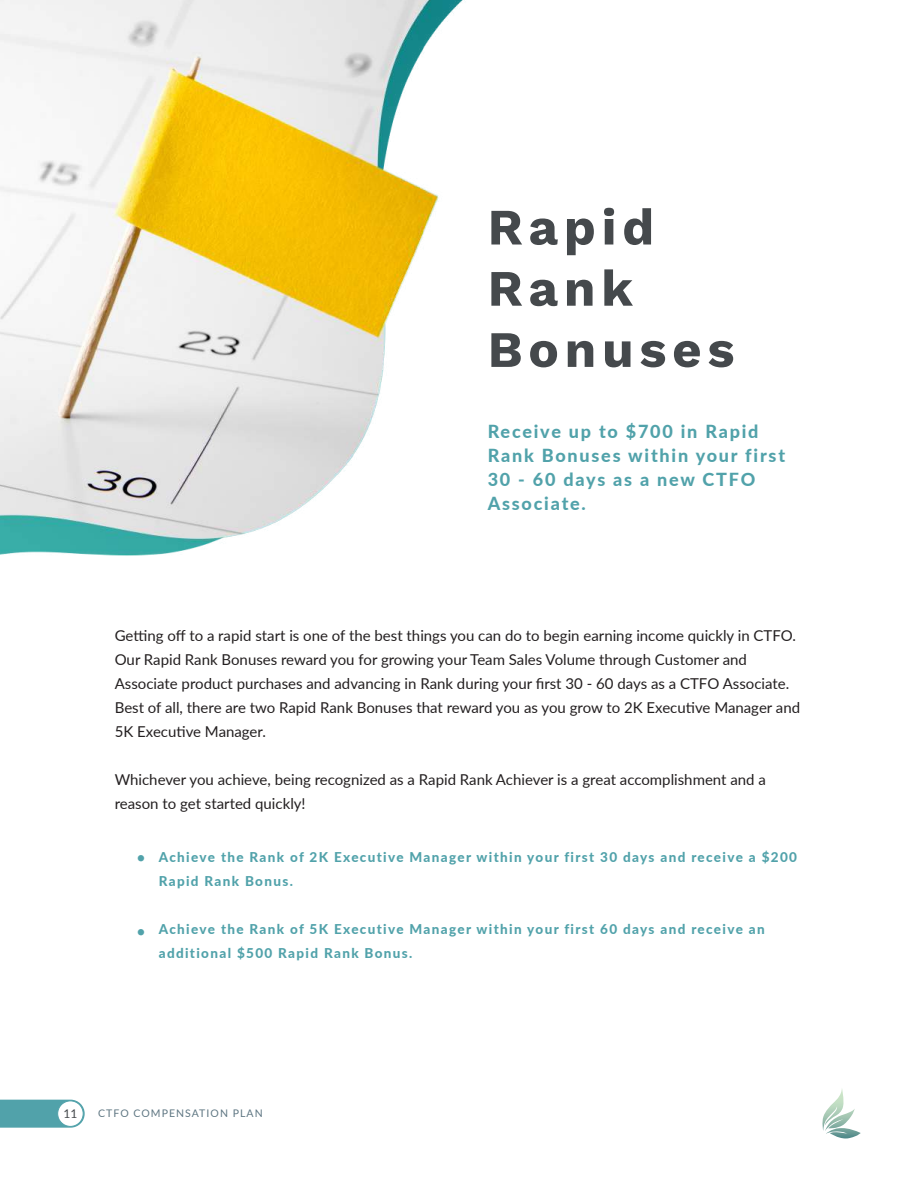
<style>
.page{position:relative;width:918px;height:1188px;background:#fff}
.page>*{position:absolute;margin:0;border:0;box-sizing:border-box;transform-origin:0 0}
.t1{font:51px/61.2px "Work Sans";letter-spacing:.115em;color:#45494c}
.t2{font:800 18px/24px "Lato";letter-spacing:.1em;color:#51a2aa}
.t3{font:15px/24px "Lato";color:#231f20}
.t4{font:800 13.5px/24px "Lato";letter-spacing:.1em;color:#51a2aa}
.t5{font:12px "Lato";color:#45494c}
.t6{font:10.5px "Lato";letter-spacing:.1em;color:#5e7682}
</style>
<div class="page">
<img style="left:0;top:0;width:850px;height:1139px">
<svg style="left:0;top:1100px;width:85px;height:28px;background:#5ca8af"></svg>
<div style="left:58px;top:1101px;width:25px;height:25px;background:#fff;border-radius:50%"></div>
<div style="left:57px;top:1101px;width:27px;height:26px;border:1px solid #51a2aa;border-radius:50%"></div>
<svg style="left:822px;top:1088px;width:39px;height:50px"></svg>
<h1 class="t1" style="left:488px;top:194px;width:248px">Rapid<br>Rank<br>Bonuses</h1>
<p class="t2" style="left:488px;top:419px;width:299px">Receive up to $700 in Rapid<br>Rank Bonuses within your first<br>30 - 60 days as a new CTFO<br>Associate.</p>
<p class="t3" style="left:115px;top:623px;width:687px">Getting off to a rapid start is one of the best things you can do to begin earning income quickly in CTFO.<br>Our Rapid Rank Bonuses reward you for growing your Team Sales Volume through Customer and Associate product purchases and advancing in Rank during your first 30 - 60 days as a CTFO Associate.<br>Best of all, there are two Rapid Rank Bonuses that reward you as you grow to 2K Executive Manager and 5K Executive Manager.</p>
<p class="t3" style="left:115px;top:767px;width:653px">Whichever you achieve, being recognized as a Rapid Rank Achiever is a great accomplishment and a reason to get started quickly!</p>
<p class="t4" style="left:137px;top:845px;width:9px">•</p>
<p class="t4" style="left:137px;top:918px;width:9px">•</p>
<p class="t4" style="left:159px;top:845px;width:640px">Achieve the Rank of 2K Executive Manager within your first 30 days and receive a $200<br>Rapid Rank Bonus.</p>
<p class="t4" style="left:159px;top:917px;width:608px">Achieve the Rank of 5K Executive Manager within your first 60 days and receive an additional $500 Rapid Rank Bonus.</p>
<p class="t5" style="left:63px;top:1105px;width:15px">11</p>
<p class="t6" style="left:98px;top:1106px;width:166px">CTFO COMPENSATION PLAN</p>
</div>
